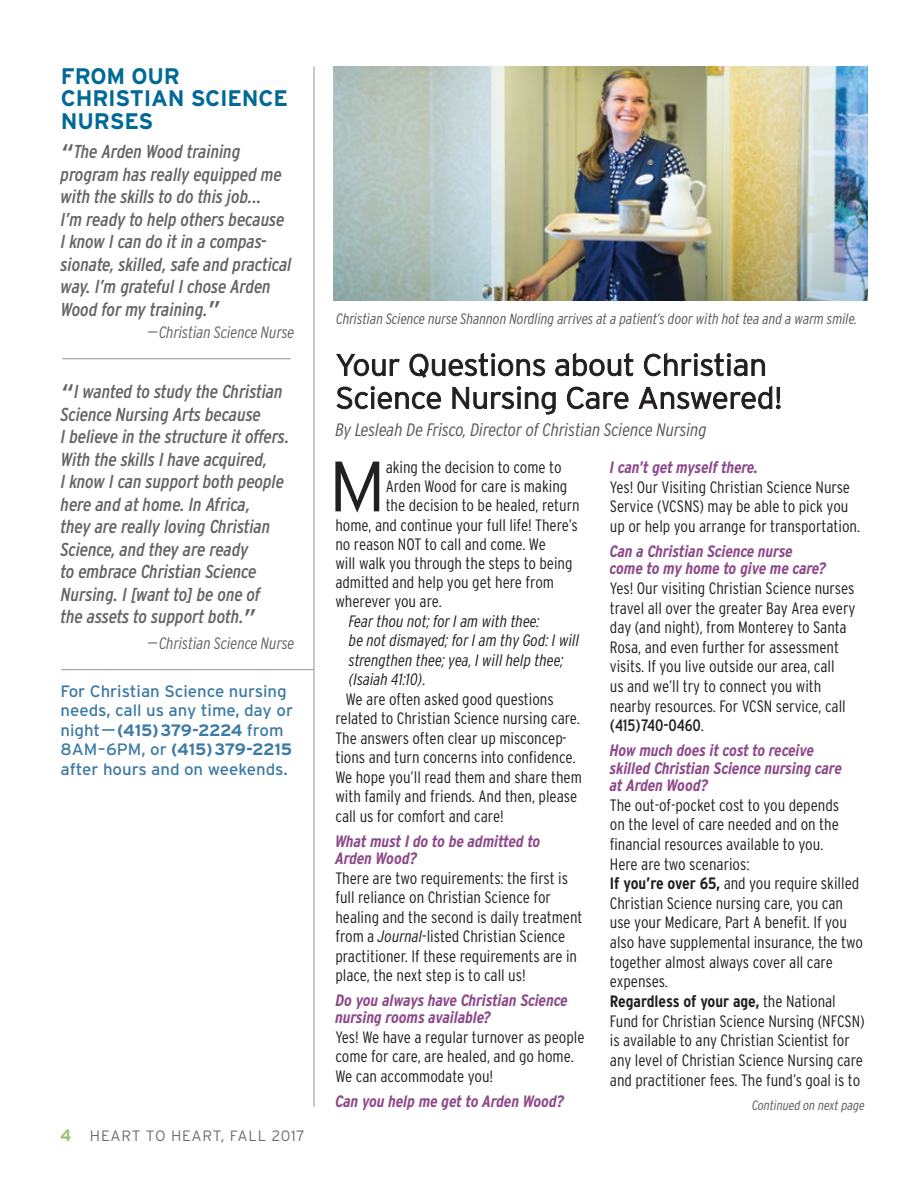
<style>
.page{position:relative;width:918px;height:1188px;background:#fff}
.page>*{position:absolute;margin:0;border:0;box-sizing:border-box;transform-origin:0 0}
.t1{font:300 71.1px "Interstate";color:#231f20}
.t2{font:700 22.5px/22.5px "Interstate";letter-spacing:-.01em;color:#016996}
.t3{font:italic condensed 18.75px/22.5px "Interstate";color:#636466}
.t4{font:italic 300 condensed 18px "Interstate";letter-spacing:-.005em;color:#58595b;scale:1.05 1}
.t5{font:300 condensed 16.5px/19.6px "Interstate";color:#231f20}
.t6{font:italic 700 condensed 16.5px/17.4px "Interstate";letter-spacing:-.005em;color:#8d4a89}
.t7{font:16.5px/19.5px "Interstate";color:#3d7ba5}
.t8{font:italic 300 condensed 16.5px "Interstate";color:#231f20}
.t9{font:italic 300 condensed 16.5px "Interstate";color:#636466;scale:1.5 1}
.t10{font:italic 300 condensed 15px "Interstate";letter-spacing:-.005em;color:#58595b}
.t11{font:300 15px "Interstate";letter-spacing:.05em;color:#6d6e71}
.t12{font:italic 300 condensed 13.5px "Interstate";letter-spacing:-.005em;color:#58595b}
.s1{font-size:27px}
.s2{font-weight:700}
.s3{font-weight:700;font-size:16.5px;color:#9cc175}
.s4{font-style:normal}
.s5{font-style:italic}
.s6{font-weight:400}
</style>
<div class="page">
<img style="left:334px;top:66px;width:533px;height:235px">
<hr style="left:314px;top:66px;width:1px;height:1041px;background:#939598">
<svg style="left:336px;top:353px;width:64px;height:23px"></svg>
<svg style="left:409px;top:352px;width:136px;height:26px"></svg>
<svg style="left:555px;top:352px;width:79px;height:24px"></svg>
<svg style="left:644px;top:352px;width:121px;height:24px"></svg>
<svg style="left:336px;top:386px;width:105px;height:23px"></svg>
<svg style="left:452px;top:386px;width:104px;height:29px"></svg>
<svg style="left:567px;top:386px;width:62px;height:23px"></svg>
<svg style="left:638px;top:385px;width:143px;height:24px"></svg>
<hr style="left:61px;top:669px;width:253px;height:1px;background:#939598">
<hr style="left:62px;top:358px;width:229px;height:1px;background:#939598">
<h2 class="t2" style="left:61px;top:64px;width:229px">FROM OUR<br>CHRISTIAN SCIENCE<br>NURSES</h2>
<p class="t3" style="left:61px;top:140px;width:232px"><span class="s1">“</span>The Arden Wood training program has really equipped me with the skills to do this job...<br>I’m ready to help others because<br>I know I can do it in a compas&shy;sionate, skilled, safe and practical way. I’m grateful I chose Arden<br>Wood for my training.<span class="s1">”</span></p>
<p class="t9" style="left:147px;top:322px;width:100px">—Christian Science Nurse</p>
<p class="t3" style="left:61px;top:380px;width:230px"><span class="s1">“</span>I wanted to study the Christian<br>Science Nursing Arts because<br>I believe in the structure it offers.<br>With the skills I have acquired,<br>I know I can support both people here and at home. In Africa,<br>they are really loving Christian<br>Science, and they are ready<br>to embrace Christian Science<br>Nursing. I [want to] be one of<br>the assets to support both.<span class="s1">”</span></p>
<p class="t9" style="left:147px;top:633px;width:100px">—Christian Science Nurse</p>
<p class="t7" style="left:61px;top:681px;width:234px">For Christian Science nursing needs, call us any time, day or night—<span class="s2">(415)379-2224</span> from<br>8AM–6PM, or <span class="s2">(415)379-2215 </span>after hours and on weekends.</p>
<p class="t11" style="left:60px;top:1126px;width:246px"><span class="s3">4</span> HEART TO HEART, FALL 2017</p>
<p class="t10" style="left:336px;top:310px;width:523px">Christian Science nurse Shannon Nordling arrives at a patient’s door with hot tea and a warm smile.</p>
<p class="t4" style="left:335px;top:419px;width:355px">By Lesleah De Frisco, Director of Christian Science Nursing</p>
<h1 class="t1" style="left:329px;top:443px;width:59px">M</h1>
<p class="t5" style="left:386px;top:457px;width:177px">aking the decision to come to</p>
<p class="t5" style="left:386px;top:476px;width:183px">Arden Wood for care is making</p>
<p class="t5" style="left:386px;top:496px;width:195px">the decision to be healed, return</p>
<p class="t5" style="left:335px;top:515px;width:244px">home, and continue your full life! There’s</p>
<p class="t5" style="left:335px;top:534px;width:212px">no reason NOT to call and come. We</p>
<p class="t5" style="left:335px;top:553px;width:239px">will walk you through the steps to being</p>
<p class="t5" style="left:335px;top:572px;width:220px">admitted and help you get here from</p>
<p class="t5" style="left:335px;top:591px;width:108px">wherever you are.</p>
<p class="t8" style="left:349px;top:611px;width:192px">Fear thou not; for I am with thee:</p>
<p class="t8" style="left:349px;top:630px;width:232px">be not dismayed; for I am thy God: I will</p>
<p class="t8" style="left:349px;top:650px;width:216px">strengthen thee; yea, I will help thee;</p>
<p class="t8" style="left:349px;top:669px;width:78px">(Isaiah 41:10)<span class="s4">.</span></p>
<p class="t5" style="left:346px;top:689px;width:209px">We are often asked good questions</p>
<p class="t5" style="left:335px;top:709px;width:246px">related to Christian Science nursing care.</p>
<p class="t5" style="left:335px;top:728px;width:233px">The answers often clear up misconcep-</p>
<p class="t5" style="left:335px;top:748px;width:242px">tions and turn concerns into confidence.</p>
<p class="t5" style="left:335px;top:767px;width:248px">We hope you’ll read them and share them</p>
<p class="t5" style="left:335px;top:787px;width:243px">with family and friends. And then, please</p>
<p class="t5" style="left:335px;top:806px;width:170px">call us for comfort and care!</p>
<p class="t6" style="left:335px;top:832px;width:207px">What must I do to be admitted to<br>Arden Wood?</p>
<p class="t5" style="left:335px;top:868px;width:249px">There are two requirements: the first is full reliance on Christian Science for healing and the second is daily treatment from a <span class="s5">Journal</span>-listed Christian Science practitioner. If these requirements are in place, the next step is to call us!</p>
<p class="t6" style="left:335px;top:992px;width:234px">Do you always have Christian Science nursing rooms available?</p>
<p class="t5" style="left:335px;top:1027px;width:251px">Yes! We have a regular turnover as people come for care, are healed, and go home.<br>We can accommodate you!</p>
<p class="t6" style="left:335px;top:1092px;width:230px">Can you help me get to Arden Wood?</p>
<p class="t6" style="left:610px;top:458px;width:150px">I can’t get myself there.</p>
<p class="t5" style="left:610px;top:477px;width:252px">Yes! Our Visiting Christian Science Nurse<br>Service (VCSNS) may be able to pick you up or help you arrange for transportation.</p>
<p class="t6" style="left:610px;top:542px;width:218px">Can a Christian Science nurse come to my home to give me care?</p>
<p class="t5" style="left:610px;top:578px;width:247px">Yes! Our visiting Christian Science nurses travel all over the greater Bay Area every day (and night), from Monterey to Santa Rosa, and even further for assessment visits. If you live outside our area, call<br>us and we’ll try to connect you with nearby resources. For VCSN service, call <span class="s6">(415)740-0460</span>.</p>
<p class="t6" style="left:610px;top:742px;width:234px">How much does it cost to receive skilled Christian Science nursing care at Arden Wood?</p>
<p class="t5" style="left:610px;top:795px;width:256px">The out-of-pocket cost to you depends<br>on the level of care needed and on the financial resources available to you.<br>Here are two scenarios:<br><span class="s2">If you’re over 65,</span> and you require skilled Christian Science nursing care, you can use your Medicare, Part A benefit. If you also have supplemental insurance, the two together almost always cover all care expenses.<br><span class="s2">Regardless of your age,</span> the National Fund for Christian Science Nursing (NFCSN) is available to any Christian Scientist for any level of Christian Science Nursing care and practitioner fees. The fund’s goal is to</p>
<p class="t12" style="left:752px;top:1097px;width:114px">Continued on next page</p>
</div>
